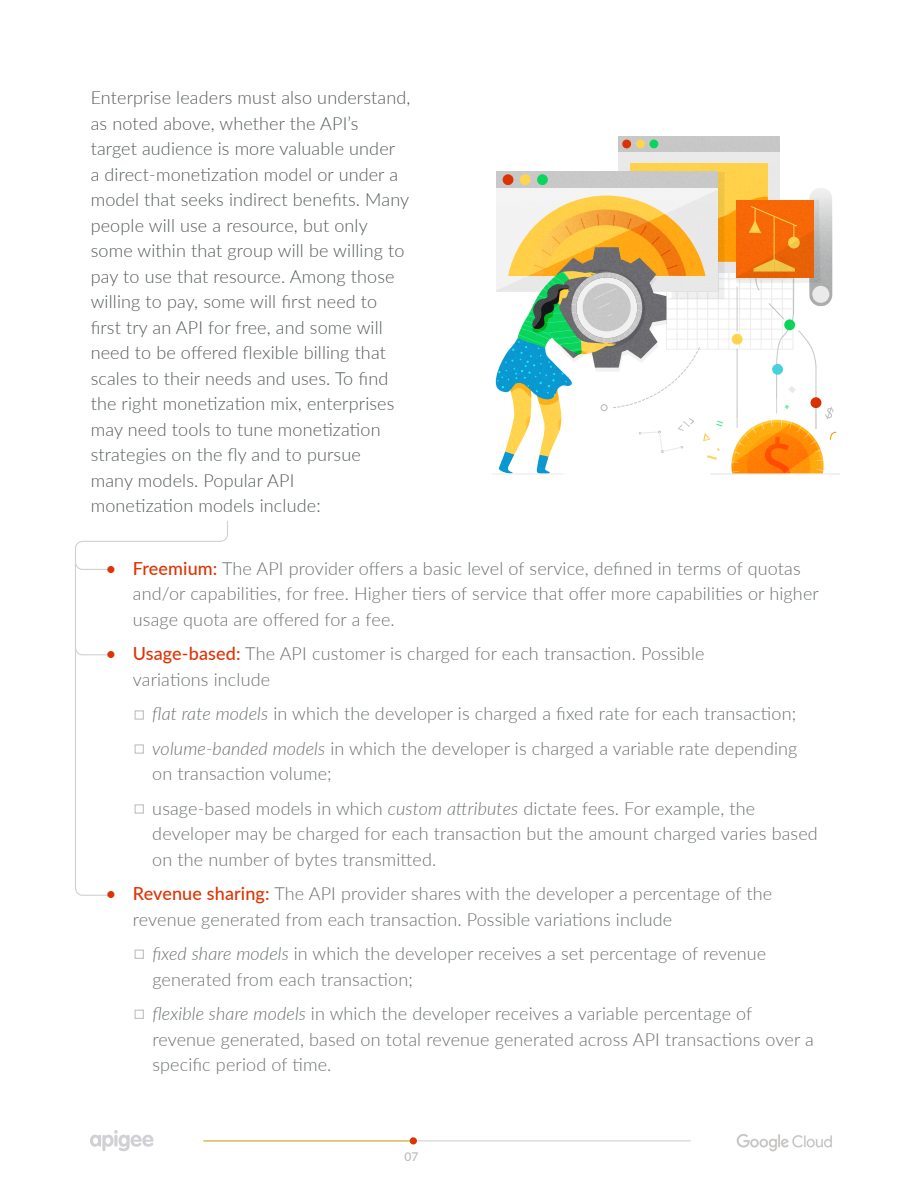
<style>
.page{position:relative;width:918px;height:1188px;background:#fff}
.page>*{position:absolute;margin:0;border:0;box-sizing:border-box;transform-origin:0 0}
.t1{font:300 18px/25.5px "Lato";letter-spacing:.01em;color:#6a6e70}
.t2{font:300 18px/25.5px "Lato";letter-spacing:.01em;color:#545959}
.t3{font:500 12px "Lato";color:#b8b8bd}
.s1{font-weight:500;color:#de3303}
.s2{font-style:italic}
</style>
<div class="page">
<hr style="left:203px;top:1140px;width:488px;height:1px;background:#d1d0d4">
<hr style="left:203px;top:1140px;width:211px;height:1px;background:#e0b72e">
<div style="left:410px;top:1137px;width:7px;height:7px;background:#de3303;border-radius:50%"></div>
<svg style="left:90px;top:1130px;width:64px;height:21px"></svg>
<img style="left:736px;top:1134px;width:96px;height:18px">
<svg style="left:75px;top:521px;width:153px;height:375px"></svg>
<svg style="left:75px;top:646px;width:34px;height:10px"></svg>
<svg style="left:75px;top:561px;width:34px;height:10px"></svg>
<img style="left:496px;top:136px;width:284px;height:36px">
<svg style="left:493px;top:172px;width:347px;height:303px"></svg>
<div style="left:135px;top:710px;width:9px;height:10px;border:1px solid #c0c0c5"></div>
<div style="left:135px;top:744px;width:9px;height:10px;border:1px solid #c0c0c5"></div>
<div style="left:135px;top:804px;width:9px;height:10px;border:1px solid #c0c0c5"></div>
<div style="left:135px;top:950px;width:9px;height:9px;border:1px solid #c0c0c5"></div>
<div style="left:135px;top:1010px;width:9px;height:9px;border:1px solid #c0c0c5"></div>
<p class="t2" style="left:91px;top:84px;width:321px">Enterprise leaders must also understand, as noted above, whether the API’s<br>target audience is more valuable under<br>a direct-monetization model or under a model that seeks indirect benefits. Many people will use a resource, but only some within that group will be willing to pay to use that resource. Among those willing to pay, some will first need to first try an API for free, and some will need to be offered flexible billing that scales to their needs and uses. To find the right monetization mix, enterprises may need tools to tune monetization strategies on the fly and to pursue<br>many models. Popular API<br>monetization models include:</p>
<p class="t1" style="left:133px;top:555px;width:688px;text-indent:-27px"><span class="s1">• Freemium:</span> The API provider offers a basic level of service, defined in terms of quotas and/or capabilities, for free. Higher tiers of service that offer more capabilities or higher usage quota are offered for a fee.</p>
<p class="t1" style="left:133px;top:640px;width:573px;text-indent:-27px"><span class="s1">• Usage-based:</span> The API customer is charged for each transaction. Possible variations include</p>
<p class="t1" style="left:152px;top:696px;width:647px;line-height:34.5px"><span class="s2">flat rate models</span> in which the developer is charged a fixed rate for each transaction; <span class="s2">volume-banded models</span> in which the developer is charged a variable rate depending</p>
<p class="t1" style="left:152px;top:756px;width:604px;line-height:34.5px">on transaction volume;<br>usage-based models in which <span class="s2">custom attributes</span> dictate fees. For example, the</p>
<p class="t1" style="left:152px;top:820px;width:667px">developer may be charged for each transaction but the amount charged varies based on the number of bytes transmitted.</p>
<p class="t1" style="left:133px;top:880px;width:641px;text-indent:-27px"><span class="s1">• Revenue sharing:</span> The API provider shares with the developer a percentage of the revenue generated from each transaction. Possible variations include</p>
<p class="t1" style="left:152px;top:940px;width:616px"><span class="s2">fixed share models</span> in which the developer receives a set percentage of revenue generated from each transaction;</p>
<p class="t1" style="left:152px;top:1000px;width:663px"><span class="s2">flexible share models</span> in which the developer receives a variable percentage of revenue generated, based on total revenue generated across API transactions over a specific period of time.</p>
<p class="t3" style="left:404px;top:1148px;width:16px">07</p>
</div>
